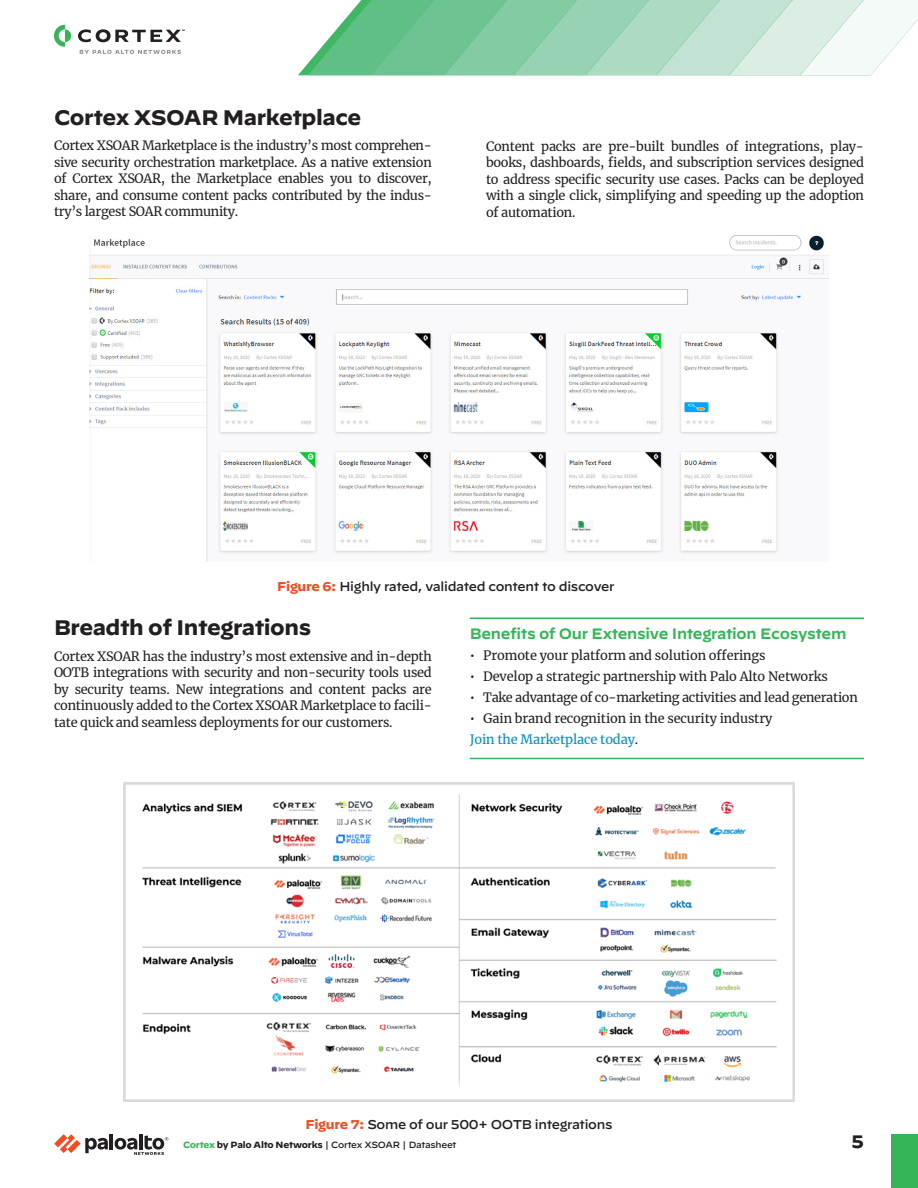
<style>
.page{position:relative;width:918px;height:1188px;background:#fff}
.page>*{position:absolute;margin:0;border:0;box-sizing:border-box;transform-origin:0 0}
.t1{font:700 21px "Decimal";letter-spacing:-.02em;color:#231f20}
.t2{font:700 18px "Decimal";color:#231f20}
.quote_top_rule{font:600 15px "Decimal";letter-spacing:-.02em;color:#36b558}
.body-text{font:12.75px/16.5px "Merriweather";letter-spacing:-.02em;color:#231f20;text-align:justify}
.figure-title{font:500 12.75px "Decimal";letter-spacing:-.025em;color:#231f20}
.quote_bottom_rule_co{font:12.75px "Merriweather";letter-spacing:-.01em;color:#008dc1}
.t3{font:500 9px "Decimal";letter-spacing:-.025em;color:#231f20}
.s1{font-weight:700;color:#f04d22}
.s2{color:#231f20}
.s3{font-weight:700;color:#36b558}
.s4{font-weight:700}
</style>
<div class="page">
<svg style="left:298px;top:0;width:620px;height:75px"></svg>
<svg style="left:54px;top:25px;width:17px;height:22px"></svg>
<svg style="left:78px;top:29px;width:107px;height:13px"></svg>
<svg style="left:80px;top:50px;width:101px;height:4px"></svg>
<hr style="left:110px;top:1134px;width:3px;height:15px;background:#231f20">
<svg style="left:54px;top:1134px;width:54px;height:19px"></svg>
<hr style="left:139px;top:1134px;width:4px;height:15px;background:#231f20">
<svg style="left:115px;top:1135px;width:53px;height:20px"></svg>
<div style="left:891px;top:1134px;width:27px;height:54px;background:#36b558"></div>
<img style="left:124px;top:782px;width:670px;height:320px">
<hr style="left:470px;top:617px;width:394px;height:2px;background:#36b558">
<hr style="left:470px;top:758px;width:394px;height:1px;background:#36b558">
<img style="left:90px;top:235px;width:738px;height:326px">
<p class="t1" style="left:54px;top:105px;width:309px">Cortex XSOAR Marketplace</p>
<p class="body-text" style="left:54px;top:137px;width:379px">Cortex XSOAR Marketplace is the industry’s most comprehen&shy;sive security orchestration marketplace. As a native extension of Cortex XSOAR, the Marketplace enables you to discover, share, and consume content packs contributed by the indus&shy;try’s largest SOAR community.</p>
<p class="body-text" style="left:486px;top:138px;width:380px">Content packs are pre-built bundles of integrations, play&shy;books, dashboards, fields, and subscription services designed to address specific security use cases. Packs can be deployed with a single click, simplifying and speeding up the adoption of automation.</p>
<p class="figure-title" style="left:277px;top:574px;width:339px"><span class="s1">Figure 6:</span> Highly rated, validated content to discover</p>
<p class="t1" style="left:54px;top:616px;width:259px">Breadth of Integrations</p>
<p class="body-text" style="left:54px;top:648px;width:379px">Cortex XSOAR has the industry’s most extensive and in-depth OOTB integrations with security and non-security tools used by security teams. New integrations and content packs are continuously added to the Cortex XSOAR Marketplace to facili&shy;tate quick and seamless deployments for our customers.</p>
<p class="quote_top_rule" style="left:470px;top:620px;width:378px">Benefits of Our Extensive Integration Ecosystem</p>
<p class="body-text" style="left:470px;top:647px;width:297px">• Promote your platform and solution offerings</p>
<p class="body-text" style="left:470px;top:668px;width:360px">• Develop a strategic partnership with Palo Alto Networks</p>
<p class="body-text" style="left:470px;top:689px;width:390px">• Take advantage of co-marketing activities and lead generation</p>
<p class="body-text" style="left:470px;top:710px;width:304px">• Gain brand recognition in the security industry</p>
<p class="quote_bottom_rule_co" style="left:470px;top:731px;width:170px">Join the Marketplace today<span class="s2">.</span></p>
<p class="figure-title" style="left:305px;top:1113px;width:309px"><span class="s1">Figure 7:</span> Some of our 500+ OOTB integrations</p>
<p class="t3" style="left:183px;top:1137px;width:275px"><span class="s3">Cortex</span> <span class="s4">by Palo Alto Networks</span> | Cortex XSOAR | Datasheet</p>
<h2 class="t2" style="left:852px;top:1132px;width:14px">5</h2>
</div>
